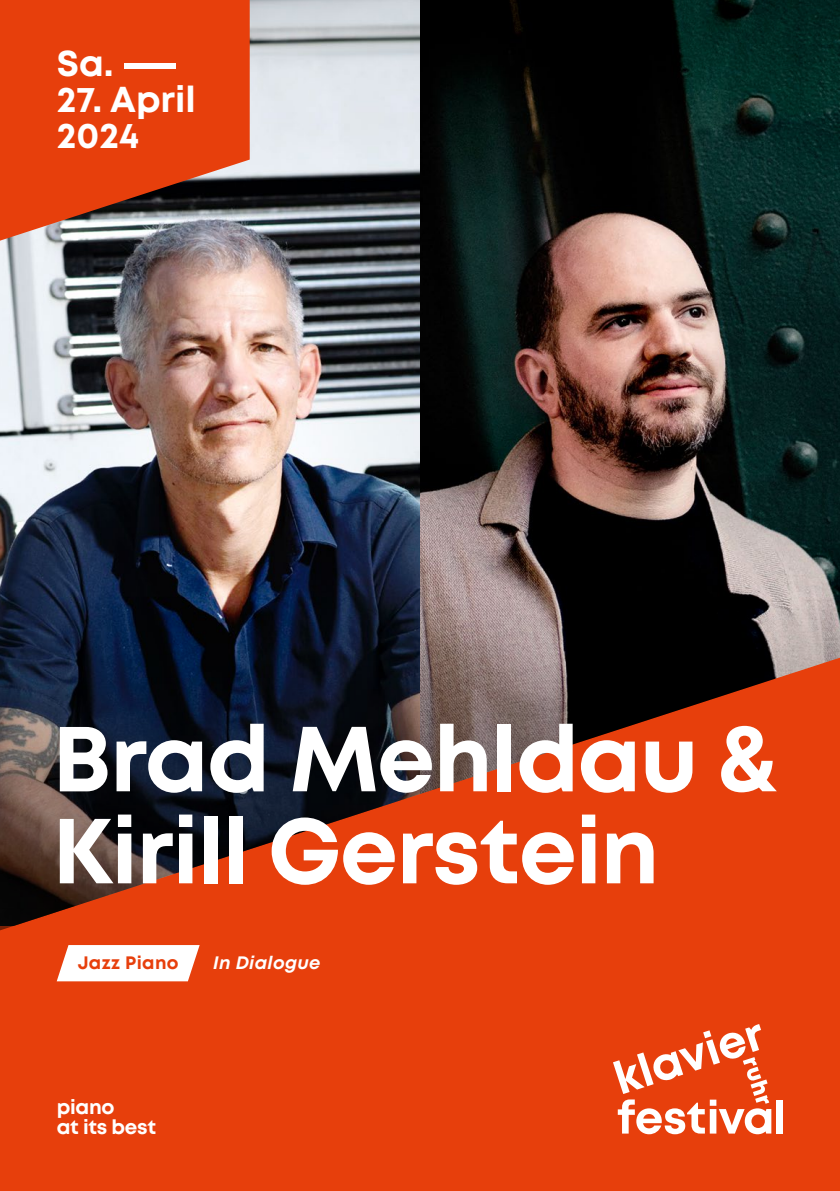
<style>
.page{position:relative;width:840px;height:1191px;background:#fff}
.page>*{position:absolute;margin:0;border:0;box-sizing:border-box;transform-origin:0 0}
.t1{font:700 92px/92px "Mont";letter-spacing:-.015em;color:#fff}
.t2{font:700 36px/36px "Mont";color:#fff}
.t3{font:700 20px/20px "Mont";letter-spacing:-.015em;color:#fff}
.t4{font:italic 700 18px "Mont";letter-spacing:.02em;color:#fff}
.t5{font:700 18px "Mont";letter-spacing:.02em;color:#e73f0c}
</style>
<div class="page">
<div style="left:0;top:950px;width:839px;height:241px;background:#e73f0c"></div>
<img style="left:0;top:0;width:839px;height:950px">
<div style="left:776px;top:1100px;width:6px;height:33px;background:#fff"></div>
<svg style="left:612px;top:1024px;width:158px;height:110px"></svg>
<svg style="left:57px;top:945px;width:142px;height:36px"></svg>
<p class="t2" style="left:57px;top:46px;width:126px">Sa.–</p>
<p class="t2" style="left:57px;top:82px;width:140px">27. April<br>2024</p>
<p class="t1" style="left:52px;top:713px;width:725px">Brad Mehldau &amp;<br>Kirill Gerstein</p>
<p class="t5" style="left:78px;top:951px;width:102px">Jazz Piano</p>
<p class="t4" style="left:213px;top:950px;width:109px">In Dialogue</p>
<p class="t3" style="left:57px;top:1097px;width:101px">piano<br>at its best</p>
</div>
